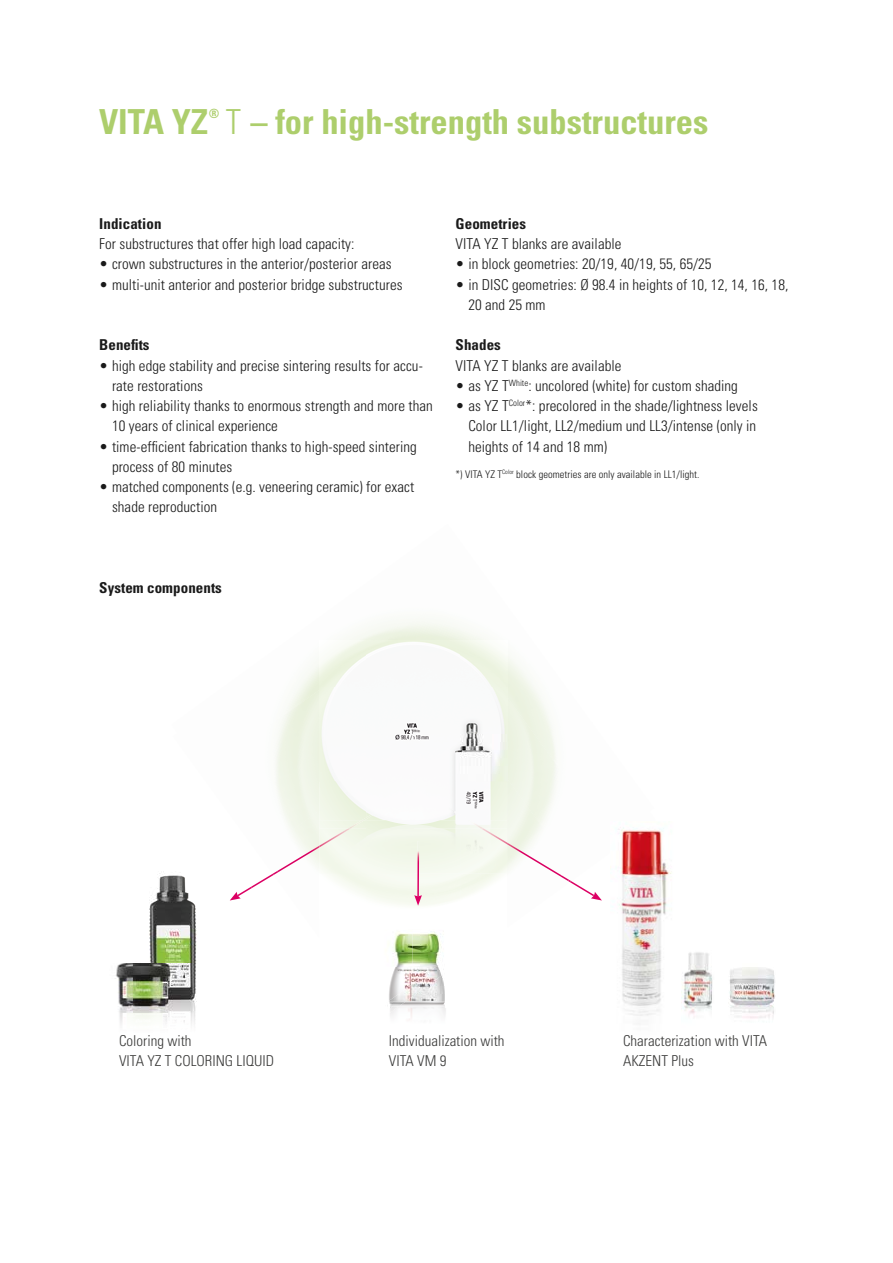
<style>
.page{position:relative;width:893px;height:1263px;background:#fff}
.page>*{position:absolute;margin:0;border:0;box-sizing:border-box;transform-origin:0 0}
.t1{font:700 condensed 34.5px "Univers";color:#adce6c}
.t2{font:700 condensed 34.5px "Univers LT";color:#adce6c}
.t3{font:300 condensed 15px/20.2px "Univers LT";letter-spacing:.005em;color:#1a1a1a}
.t4{font:300 condensed 15px/20.2px "Univers";color:#3b3b3a}
.t5{font:700 condensed 15px "Univers LT";letter-spacing:.005em;color:#1a1a1a}
.t6{font:700 condensed 12.75px "Univers LT";color:#adce6c}
.t7{font:300 condensed 10.5px "Univers LT";letter-spacing:.005em;color:#1a1a1a}
.s1{font-family:"Univers LT";font-weight:300}
</style>
<div class="page">
<img style="left:115px;top:873px;width:82px;height:152px">
<img style="left:618px;top:827px;width:53px;height:189px">
<img style="left:729px;top:967px;width:46px;height:52px">
<img style="left:682px;top:952px;width:31px;height:63px">
<img style="left:397px;top:1006px;width:49px;height:14px">
<img style="left:251px;top:874px;width:23px;height:14px">
<svg style="left:273px;top:871px;width:5px;height:4px"></svg>
<img style="left:277px;top:846px;width:42px;height:26px">
<svg style="left:230px;top:887px;width:22px;height:14px"></svg>
<img style="left:319px;top:640px;width:188px;height:141px">
<img style="left:319px;top:781px;width:47px;height:92px">
<img style="left:452px;top:781px;width:55px;height:39px">
<img style="left:362px;top:792px;width:21px;height:28px">
<img style="left:327px;top:873px;width:174px;height:33px">
<img style="left:422px;top:990px;width:23px;height:11px">
<img style="left:404px;top:990px;width:18px;height:11px">
<img style="left:438px;top:967px;width:7px;height:23px">
<img style="left:389px;top:967px;width:15px;height:34px">
<img style="left:404px;top:967px;width:34px;height:23px">
<img style="left:393px;top:931px;width:49px;height:36px">
<img style="left:390px;top:1006px;width:9px;height:2px">
<img style="left:406px;top:1001px;width:39px;height:5px">
<img style="left:389px;top:1001px;width:17px;height:5px">
<img style="left:319px;top:828px;width:32px;height:19px">
<img style="left:319px;top:820px;width:188px;height:8px">
<img style="left:348px;top:820px;width:17px;height:8px">
<img style="left:417px;top:841px;width:2px;height:54px">
<img style="left:507px;top:842px;width:54px;height:34px">
<img style="left:443px;top:792px;width:27px;height:28px">
<img style="left:480px;top:828px;width:27px;height:16px">
<img style="left:467px;top:820px;width:16px;height:8px">
<svg style="left:560px;top:875px;width:42px;height:25px"></svg>
<h1 class="t2" style="left:99px;top:100px;width:111px">VITA YZ</h1>
<p class="t6" style="left:209px;top:105px;width:12px">®</p>
<h1 class="t1" style="left:226px;top:100px;width:484px"><span class="s1">T</span> – for high-strength substructures</h1>
<p class="t5" style="left:99px;top:214px;width:64px">Indication</p>
<p class="t3" style="left:99px;top:234px;width:257px">For substructures that offer high load capacity:</p>
<p class="t3" style="left:99px;top:254px;width:294px">• crown substructures in the anterior/posterior areas</p>
<p class="t3" style="left:99px;top:274px;width:305px">• multi-unit anterior and posterior bridge substructures</p>
<p class="t5" style="left:99px;top:336px;width:52px">Benefits</p>
<p class="t3" style="left:112px;top:355px;width:312px;text-indent:-13px">• high edge stability and precise sintering results for accu&shy;rate restorations</p>
<p class="t3" style="left:112px;top:396px;width:322px;text-indent:-13px">• high reliability thanks to enormous strength and more than<br>10 years of clinical experience</p>
<p class="t3" style="left:112px;top:436px;width:306px;text-indent:-13px">• time-efficient fabrication thanks to high-speed sintering process of 80 minutes</p>
<p class="t3" style="left:112px;top:477px;width:304px;text-indent:-13px">• matched components (e.g. veneering ceramic) for exact shade reproduction</p>
<p class="t5" style="left:456px;top:214px;width:72px">Geometries</p>
<p class="t3" style="left:456px;top:234px;width:167px">VITA YZ T blanks are available</p>
<p class="t3" style="left:456px;top:254px;width:257px">• in block geometries: 20/19, 40/19, 55, 65/25</p>
<p class="t3" style="left:468px;top:274px;width:321px;text-indent:-13px">• in DISC geometries: Ø 98.4 in heights of 10, 12, 14, 16, 18,<br>20 and 25 mm</p>
<p class="t5" style="left:456px;top:336px;width:47px">Shades</p>
<p class="t3" style="left:456px;top:355px;width:167px">VITA YZ T blanks are available</p>
<p class="t3" style="left:456px;top:375px;width:284px">• as YZ T<sup>White</sup>: uncolored (white) for custom shading</p>
<p class="t3" style="left:468px;top:396px;width:291px;text-align:justify;text-indent:-13px">• as YZ T<sup>Color</sup>*: precolored in the shade/lightness levels Color LL1/light, LL2/medium und LL3/intense (only in heights of 14 and 18 mm)</p>
<p class="t7" style="left:456px;top:468px;width:245px">*) VITA YZ T<sup>Color</sup> block geometries are only available in LL1/light.</p>
<p class="t5" style="left:99px;top:579px;width:124px">System components</p>
<p class="t4" style="left:119px;top:1031px;width:157px">Coloring with<br>VITA YZ T COLORING LIQUID</p>
<p class="t4" style="left:623px;top:1031px;width:146px">Characterization with VITA<br>AKZENT Plus</p>
<p class="t4" style="left:389px;top:1031px;width:117px">Individualization with<br>VITA VM 9</p>
</div>
